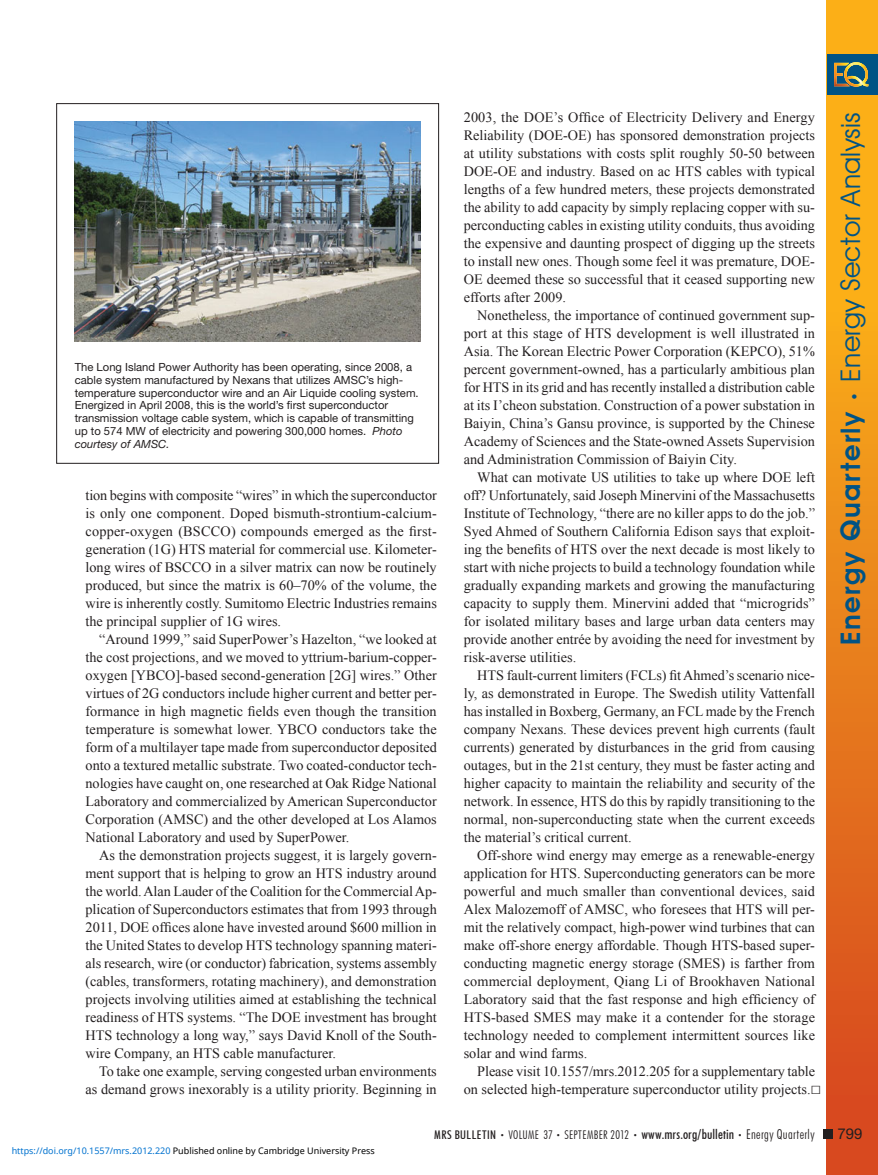
<style>
.page{position:relative;width:878px;height:1175px;background:#fff}
.page>*{position:absolute;margin:0;border:0;box-sizing:border-box;transform-origin:0 0}
.t1{font:27px "Avant Garde IT Cby BT";letter-spacing:.01em;color:#005385}
.t2{font:15px "Helvetica Neue LT Std";color:#231f20}
.t3{font:14.25px/18px "Times New Roman";color:#231f20;text-align:justify}
.t4{font:300 condensed 12px "Futura BT";letter-spacing:.02em;color:#231f20}
.t5{font:11.25px/12.8px "Helvetica Neue LT Std";color:#231f20}
.t6{font:9px "Noto Sans";color:#000}
.s1{font-style:italic}
.s2{font-size:18px}
.s3{font-weight:600}
.s4{font-weight:600;font-size:15px}
.s5{color:#0172cf}
.s6{font-weight:500}
.s7{font-size:7.5px}
.s8{font-weight:500;font-size:13.5px}
.s9{font-size:13.5px}
</style>
<div class="page">
<svg style="left:826px;top:0;width:52px;height:1174px;background:#ea831b"></svg>
<div style="left:824px;top:1130px;width:8px;height:8px;background:#231f20"></div>
<div style="left:826px;top:54px;width:52px;height:40px;background:#005385"></div>
<svg style="left:834px;top:86px;width:34px;height:1px"></svg>
<img style="left:834px;top:62px;width:34px;height:24px">
<img style="left:75px;top:122px;width:345px;height:219px">
<div style="left:56px;top:103px;width:383px;height:361px;border:1px solid #231f20"></div>
<p class="t5" style="left:75px;top:362px;width:345px">The Long Island Power Authority has been operating, since 2008, a cable system manufactured by Nexans that utilizes AMSC’s high&shy;temperature superconductor wire and an Air Liquide cooling system.<br>Energized in April 2008, this is the world’s first superconductor transmission voltage cable system, which is capable of transmitting up to 574 MW of electricity and powering 300,000 homes. <span class="s1">Photo courtesy of AMSC.</span></p>
<p class="t3" style="left:86px;top:486px;width:353px">tion begins with composite “wires” in which the superconductor is only one component. Doped bismuth-strontium-calcium&shy;copper-oxygen (BSCCO) compounds emerged as the first&shy;generation (1G) HTS material for commercial use. Kilometer&shy;long wires of BSCCO in a silver matrix can now be routinely produced, but since the matrix is 60–70% of the volume, the wire is inherently costly. Sumitomo Electric Industries remains the principal supplier of 1G wires.</p>
<p class="t3" style="left:86px;top:630px;width:353px;text-indent:14px">“Around 1999,” said SuperPower’s Hazelton, “we looked at the cost projections, and we moved to yttrium-barium-copper&shy;oxygen [YBCO]-based second-generation [2G] wires.” Other virtues of 2G conductors include higher current and better per&shy;formance in high magnetic fields even though the transition temperature is somewhat lower. YBCO conductors take the form of a multilayer tape made from superconductor deposited onto a textured metallic substrate. Two coated-conductor tech&shy;nologies have caught on, one researched at Oak Ridge National Laboratory and commercialized by American Superconductor Corporation (AMSC) and the other developed at Los Alamos National Laboratory and used by SuperPower.</p>
<p class="t3" style="left:86px;top:846px;width:353px;text-indent:14px">As the demonstration projects suggest, it is largely govern&shy;ment support that is helping to grow an HTS industry around the world. Alan Lauder of the Coalition for the Commercial Ap&shy;plication of Superconductors estimates that from 1993 through 2011, DOE offices alone have invested around $600 million in the United States to develop HTS technology spanning materi&shy;als research, wire (or conductor) fabrication, systems assembly (cables, transformers, rotating machinery), and demonstration projects involving utilities aimed at establishing the technical readiness of HTS systems. “The DOE investment has brought HTS technology a long way,” says David Knoll of the South&shy;wire Company, an HTS cable manufacturer.</p>
<p class="t3" style="left:86px;top:1062px;width:353px;text-align:right">To take one example, serving congested urban environments as demand grows inexorably is a utility priority. Beginning in</p>
<p class="t3" style="left:464px;top:108px;width:353px">2003, the DOE’s Office of Electricity Delivery and Energy Reliability (DOE-OE) has sponsored demonstration projects at utility substations with costs split roughly 50-50 between DOE-OE and industry. Based on ac HTS cables with typical lengths of a few hundred meters, these projects demonstrated the ability to add capacity by simply replacing copper with su&shy;perconducting cables in existing utility conduits, thus avoiding the expensive and daunting prospect of digging up the streets to install new ones. Though some feel it was premature, DOE-OE deemed these so successful that it ceased supporting new efforts after 2009.</p>
<p class="t3" style="left:464px;top:306px;width:353px;text-indent:14px">Nonetheless, the importance of continued government sup&shy;port at this stage of HTS development is well illustrated in Asia. The Korean Electric Power Corporation (KEPCO), 51% percent government-owned, has a particularly ambitious plan for HTS in its grid and has recently installed a distribution cable at its I’cheon substation. Construction of a power substation in Baiyin, China’s Gansu province, is supported by the Chinese Academy of Sciences and the State-owned Assets Supervision and Administration Commission of Baiyin City.</p>
<p class="t3" style="left:464px;top:468px;width:353px;text-indent:14px">What can motivate US utilities to take up where DOE left off? Unfortunately, said Joseph Minervini of the Massachusetts Institute of Technology, “there are no killer apps to do the job.” Syed Ahmed of Southern California Edison says that exploit&shy;ing the benefits of HTS over the next decade is most likely to start with niche projects to build a technology foundation while gradually expanding markets and growing the manufacturing capacity to supply them. Minervini added that “microgrids” for isolated military bases and large urban data centers may provide another entrée by avoiding the need for investment by risk-averse utilities.</p>
<p class="t3" style="left:464px;top:666px;width:353px;text-indent:13px">HTS fault-current limiters (FCLs) fit Ahmed’s scenario nice&shy;ly, as demonstrated in Europe. The Swedish utility Vattenfall has installed in Boxberg, Germany, an FCL made by the French company Nexans. These devices prevent high currents (fault currents) generated by disturbances in the grid from causing outages, but in the 21st century, they must be faster acting and higher capacity to maintain the reliability and security of the network. In essence, HTS do this by rapidly transitioning to the normal, non-superconducting state when the current exceeds the material’s critical current.</p>
<p class="t3" style="left:464px;top:846px;width:353px;text-indent:14px">Off-shore wind energy may emerge as a renewable-energy application for HTS. Superconducting generators can be more powerful and much smaller than conventional devices, said Alex Malozemoff of AMSC, who foresees that HTS will per&shy;mit the relatively compact, high-power wind turbines that can make off-shore energy affordable. Though HTS-based super&shy;conducting magnetic energy storage (SMES) is farther from commercial deployment, Qiang Li of Brookhaven National Laboratory said that the fast response and high efficiency of HTS-based SMES may make it a contender for the storage technology needed to complement intermittent sources like solar and wind farms.</p>
<p class="t3" style="left:464px;top:1062px;width:359px;text-align:center">Please visit 10.1557/mrs.2012.205 for a supplementary table<br>on selected high-temperature superconductor utility projects. <span class="s2">□</span></p>
<h1 class="t1" style="left:834px;top:645px;width:534px;rotate:-90deg"><span class="s3">Energy Quarterly</span> <span class="s4">•</span> Energy Sector Analysis</h1>
<p class="t6" style="left:12px;top:1143px;width:364px"><span class="s5">https://doi.org/10.1557/mrs.2012.220</span> Published online by Cambridge University Press</p>
<p class="t4" style="left:434px;top:1127px;width:382px"><span class="s6">MRS BULLETIN</span> <span class="s7">•</span> VOLUME 37 <span class="s7">•</span> SEPTEMBER 2012 <span class="s7">•</span> <span class="s8">www.mrs.org/bulletin</span> <span class="s7">•</span> <span class="s9">Energy Quarterly</span></p>
<p class="t2" style="left:837px;top:1128px;width:27px">799</p>
</div>
